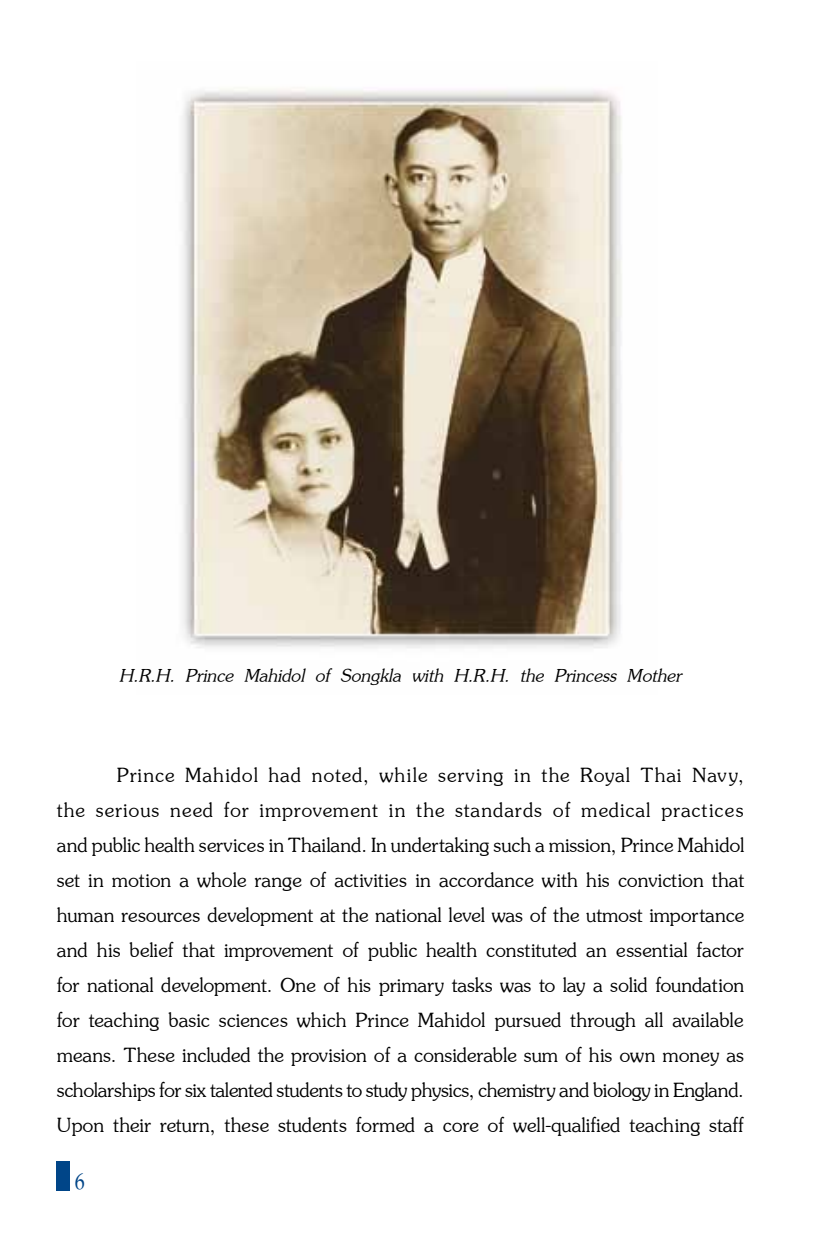
<style>
.page{position:relative;width:815px;height:1255px;background:#fff}
.page>*{position:absolute;margin:0;border:0;box-sizing:border-box;transform-origin:0 0}
.t1{font:35px "UPC Garsia";color:#004588}
.t2{font:21.25px/35px "Souvenir";letter-spacing:.005em;color:#000;text-align:justify}
.t3{font:italic 17.5px "Souvenir";color:#000}
</style>
<div class="page">
<div style="left:57px;top:1160px;width:13px;height:30px;background:#004588"></div>
<img style="left:182px;top:89px;width:440px;height:559px">
<p class="t3" style="left:119px;top:665px;width:564px">H.R.H. Prince Mahidol of Songkla with H.R.H. the Princess Mother</p>
<p class="t2" style="left:57px;top:758px;width:689px;text-indent:60px">Prince Mahidol had noted, while serving in the Royal Thai Navy, the serious need for improvement in the standards of medical practices and public health services in Thailand. In undertaking such a mission, Prince Mahidol set in motion a whole range of activities in accordance with his conviction that human resources development at the national level was of the utmost importance and his belief that improvement of public health constituted an essential factor for national development. One of his primary tasks was to lay a solid foundation for teaching basic sciences which Prince Mahidol pursued through all available means. These included the provision of a considerable sum of his own money as scholarships for six talented students to study physics, chemistry and biology in England.<br>Upon their return, these students formed a core of well-qualified teaching staff</p>
<p class="t1" style="left:74px;top:1160px;width:12px">6</p>
</div>
